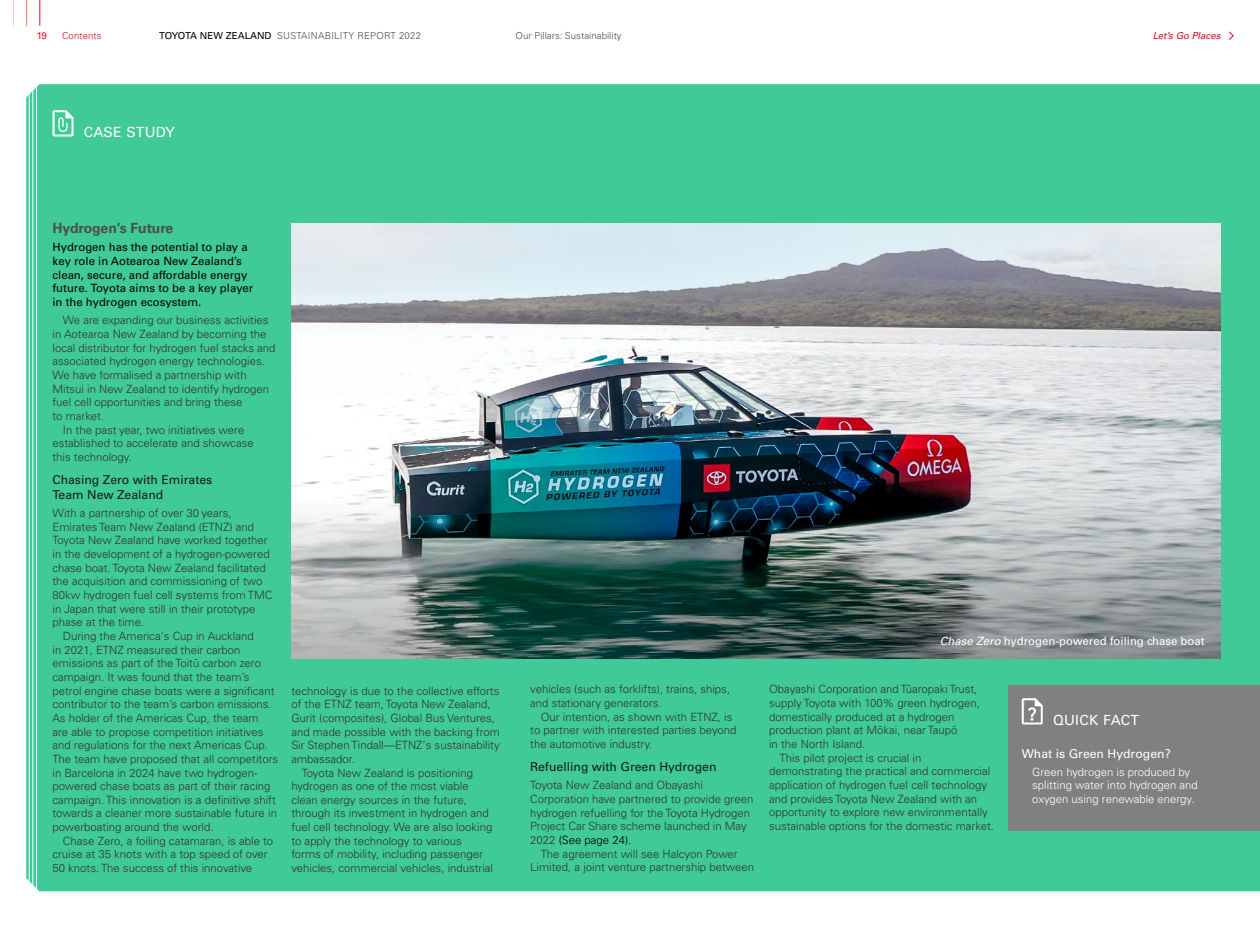
<style>
.page{position:relative;width:1260px;height:945px;background:#fff}
.page>*{position:absolute;margin:0;border:0;box-sizing:border-box;transform-origin:0 0}
.t1{font:14px "Univers LT Pro 55 Roman";letter-spacing:.025em;color:#fff}
.t2{font:700 14px "Univers LT Pro 65";letter-spacing:-.005em;color:#4d4d4d}
.t3{font:12.25px/14.7px "Univers LT Pro 55 Roman";color:#1a1a1a}
.t4{font:12.25px "Univers LT Pro 55 Roman";color:#fff}
.t5{font:300 11.38px/13.7px "Univers LT Pro 45";color:#333}
.t6{font:11.38px/13.7px "Univers LT Pro 55 Roman";color:#000}
.t7{font:300 11.38px/13.7px "Univers LT Pro 45";color:#fff}
.t8{font:11.38px "Univers LT Pro 55 Roman";color:#fff}
.t9{font:300 9.62px "Univers LT Pro 45";letter-spacing:.025em;color:#4d4d4d}
.t10{font:300 9.62px "Univers LT Pro 45";letter-spacing:.005em;color:#4d4d4d}
.t11{font:italic 9.62px "Univers LT Pro 55";color:#e40521}
.t12{font:300 9.62px "Univers LT Pro 45";letter-spacing:.01em;color:#e40521}
.t13{font:9.62px "Univers LT Pro 55 Roman";color:#e40521}
.s1{font-family:"Univers LT Pro 55 Roman";font-weight:400;color:#000}
.s2{color:#000}
.s3{font-family:"Univers LT Pro 55";font-style:italic}
</style>
<div class="page">
<div style="left:26px;top:84px;width:1234px;height:807px;background:#3fca98"></div>
<hr style="left:29px;top:84px;width:1px;height:807px;background:#fff">
<hr style="left:32px;top:84px;width:1px;height:807px;background:#fff">
<hr style="left:36px;top:84px;width:1px;height:807px;background:#fff">
<img style="left:291px;top:223px;width:930px;height:273px">
<svg style="left:52px;top:110px;width:22px;height:26px"></svg>
<div style="left:1008px;top:685px;width:252px;height:145px;background:#808080"></div>
<svg style="left:1022px;top:698px;width:21px;height:26px"></svg>
<img style="left:291px;top:496px;width:930px;height:162px">
<svg style="left:26px;top:0;width:1px;height:26px"></svg>
<svg style="left:39px;top:0;width:1px;height:26px"></svg>
<svg style="left:13px;top:0;width:1px;height:26px"></svg>
<svg style="left:1229px;top:31px;width:5px;height:9px"></svg>
<p class="t13" style="left:37px;top:29px;width:12px">19</p>
<p class="t12" style="left:62px;top:30px;width:41px">Contents</p>
<p class="t9" style="left:159px;top:30px;width:263px"><span class="s1">TOYOTA NEW ZEALAND</span> SUSTAINABILITY REPORT 2022</p>
<p class="t10" style="left:516px;top:30px;width:108px">Our Pillars: Sustainability</p>
<p class="t11" style="left:1153px;top:29px;width:69px">Let’s Go Places</p>
<p class="t1" style="left:84px;top:122px;width:93px">CASE STUDY</p>
<p class="t2" style="left:52px;top:218px;width:122px">Hydrogen’s Future</p>
<p class="t6" style="left:52px;top:240px;width:202px">Hydrogen has the potential to play a key role in Aotearoa New Zealand’s clean, secure, and affordable energy future. Toyota aims to be a key player in the hydrogen ecosystem.</p>
<p class="t5" style="left:63px;top:313px;width:207px">We are expanding our business activities</p>
<p class="t5" style="left:52px;top:327px;width:215px">in Aotearoa New Zealand by becoming the</p>
<p class="t5" style="left:52px;top:341px;width:225px">local distributor for hydrogen fuel stacks and</p>
<p class="t5" style="left:52px;top:354px;width:214px">associated hydrogen energy technologies.</p>
<p class="t5" style="left:52px;top:368px;width:196px">We have formalised a partnership with</p>
<p class="t5" style="left:52px;top:382px;width:218px">Mitsui in New Zealand to identify hydrogen</p>
<p class="t5" style="left:52px;top:395px;width:192px">fuel cell opportunities and bring these</p>
<p class="t5" style="left:52px;top:409px;width:53px">to market.</p>
<p class="t5" style="left:63px;top:423px;width:183px">In the past year, two initiatives were</p>
<p class="t5" style="left:52px;top:436px;width:203px">established to accelerate and showcase</p>
<p class="t5" style="left:52px;top:450px;width:81px">this technology.</p>
<p class="t3" style="left:52px;top:472px;width:161px">Chasing Zero with Emirates<br>Team New Zealand</p>
<p class="t5" style="left:52px;top:506px;width:181px">With a partnership of over 30 years,</p>
<p class="t5" style="left:52px;top:520px;width:203px">Emirates Team New Zealand (ETNZ) and</p>
<p class="t5" style="left:52px;top:533px;width:217px">Toyota New Zealand have worked together</p>
<p class="t5" style="left:52px;top:547px;width:219px">in the development of a hydrogen-powered</p>
<p class="t5" style="left:52px;top:561px;width:215px">chase boat. Toyota New Zealand facilitated</p>
<p class="t5" style="left:52px;top:574px;width:212px">the acquisition and commissioning of two</p>
<p class="t5" style="left:52px;top:588px;width:221px">80kw hydrogen fuel cell systems from TMC</p>
<p class="t5" style="left:52px;top:602px;width:205px">in Japan that were still in their prototype</p>
<p class="t5" style="left:52px;top:615px;width:93px">phase at the time.</p>
<p class="t5" style="left:63px;top:629px;width:192px">During the America's Cup in Auckland</p>
<p class="t5" style="left:52px;top:643px;width:190px">in 2021, ETNZ measured their carbon</p>
<p class="t5" style="left:52px;top:656px;width:210px">emissions as part of the Toitū carbon zero</p>
<p class="t5" style="left:52px;top:670px;width:198px">campaign. It was found that the team’s</p>
<p class="t5" style="left:52px;top:683px;width:223px">petrol engine chase boats were a significant</p>
<p class="t5" style="left:52px;top:697px;width:221px">contributor to the team’s carbon emissions.</p>
<p class="t5" style="left:52px;top:711px;width:208px">As holder of the Americas Cup, the team</p>
<p class="t5" style="left:52px;top:724px;width:212px">are able to propose competition initiatives</p>
<p class="t5" style="left:52px;top:738px;width:217px">and regulations for the next Americas Cup.</p>
<p class="t5" style="left:52px;top:752px;width:227px">The team have proposed that all competitors</p>
<p class="t5" style="left:52px;top:765px;width:206px">in Barcelona in 2024 have two hydrogen-</p>
<p class="t5" style="left:52px;top:779px;width:220px">powered chase boats as part of their racing</p>
<p class="t5" style="left:52px;top:793px;width:225px">campaign. This innovation is a definitive shift</p>
<p class="t5" style="left:52px;top:806px;width:226px">towards a cleaner more sustainable future in</p>
<p class="t5" style="left:52px;top:820px;width:163px">powerboating around the world.</p>
<p class="t5" style="left:63px;top:834px;width:212px">Chase Zero, a foiling catamaran, is able to</p>
<p class="t5" style="left:52px;top:847px;width:217px">cruise at 35 knots with a top speed of over</p>
<p class="t5" style="left:52px;top:861px;width:201px">50 knots. The success of this innovative</p>
<p class="t5" style="left:291px;top:683px;width:210px">technology is due to the collective efforts</p>
<p class="t5" style="left:291px;top:697px;width:201px">of the ETNZ team, Toyota New Zealand,</p>
<p class="t5" style="left:291px;top:711px;width:205px">Gurit (composites), Global Bus Ventures,</p>
<p class="t5" style="left:291px;top:724px;width:210px">and made possible with the backing from</p>
<p class="t5" style="left:291px;top:738px;width:210px">Sir Stephen Tindall—ETNZ's sustainability</p>
<p class="t5" style="left:291px;top:752px;width:65px">ambassador.</p>
<p class="t5" style="left:302px;top:765px;width:173px">Toyota New Zealand is positioning</p>
<p class="t5" style="left:291px;top:779px;width:179px">hydrogen as one of the most viable</p>
<p class="t5" style="left:291px;top:793px;width:177px">clean energy sources in the future,</p>
<p class="t5" style="left:291px;top:806px;width:199px">through its investment in hydrogen and</p>
<p class="t5" style="left:291px;top:820px;width:202px">fuel cell technology. We are also looking</p>
<p class="t5" style="left:291px;top:834px;width:172px">to apply the technology to various</p>
<p class="t5" style="left:291px;top:847px;width:193px">forms of mobility, including passenger</p>
<p class="t5" style="left:291px;top:861px;width:203px">vehicles, commercial vehicles, industrial</p>
<p class="t5" style="left:530px;top:682px;width:201px">vehicles (such as forklifts), trains, ships, and stationary generators.</p>
<p class="t5" style="left:530px;top:710px;width:208px;text-indent:10px">Our intention, as shown with ETNZ, is to partner with interested parties beyond the automotive industry.</p>
<p class="t3" style="left:530px;top:759px;width:188px">Refuelling with Green Hydrogen</p>
<p class="t5" style="left:530px;top:778px;width:225px">Toyota New Zealand and Obayashi Corporation have partnered to provide green hydrogen refuelling for the Toyota Hydrogen Project Car Share scheme launched in May 2022 <span class="s2">(See page 24).</span></p>
<p class="t5" style="left:530px;top:847px;width:225px;text-align:center">The agreement will see Halcyon Power<br>Limited, a joint venture partnership between</p>
<p class="t8" style="left:940px;top:633px;width:266px"><span class="s3">Chase Zero</span> hydrogen-powered foiling chase boat</p>
<p class="t5" style="left:769px;top:682px;width:210px">Obayashi Corporation and Tūaropaki Trust,</p>
<p class="t5" style="left:769px;top:696px;width:212px">supply Toyota with 100% green hydrogen,</p>
<p class="t5" style="left:769px;top:710px;width:187px">domestically produced at a hydrogen</p>
<p class="t5" style="left:769px;top:723px;width:190px">production plant at Mōkai, near Taupō</p>
<p class="t5" style="left:769px;top:737px;width:98px">in the North Island.</p>
<p class="t5" style="left:780px;top:750px;width:143px">This pilot project is crucial in</p>
<p class="t5" style="left:769px;top:764px;width:223px">demonstrating the practical and commercial</p>
<p class="t5" style="left:769px;top:778px;width:220px">application of hydrogen fuel cell technology</p>
<p class="t5" style="left:769px;top:791px;width:210px">and provides Toyota New Zealand with an</p>
<p class="t5" style="left:769px;top:805px;width:220px">opportunity to explore new environmentally</p>
<p class="t5" style="left:769px;top:819px;width:227px">sustainable options for the domestic market.</p>
<p class="t1" style="left:1053px;top:710px;width:88px">QUICK FACT</p>
<p class="t4" style="left:1022px;top:745px;width:151px">What is Green Hydrogen?</p>
<p class="t7" style="left:1032px;top:765px;width:167px">Green hydrogen is produced by splitting water into hydrogen and oxygen using renewable energy.</p>
</div>
